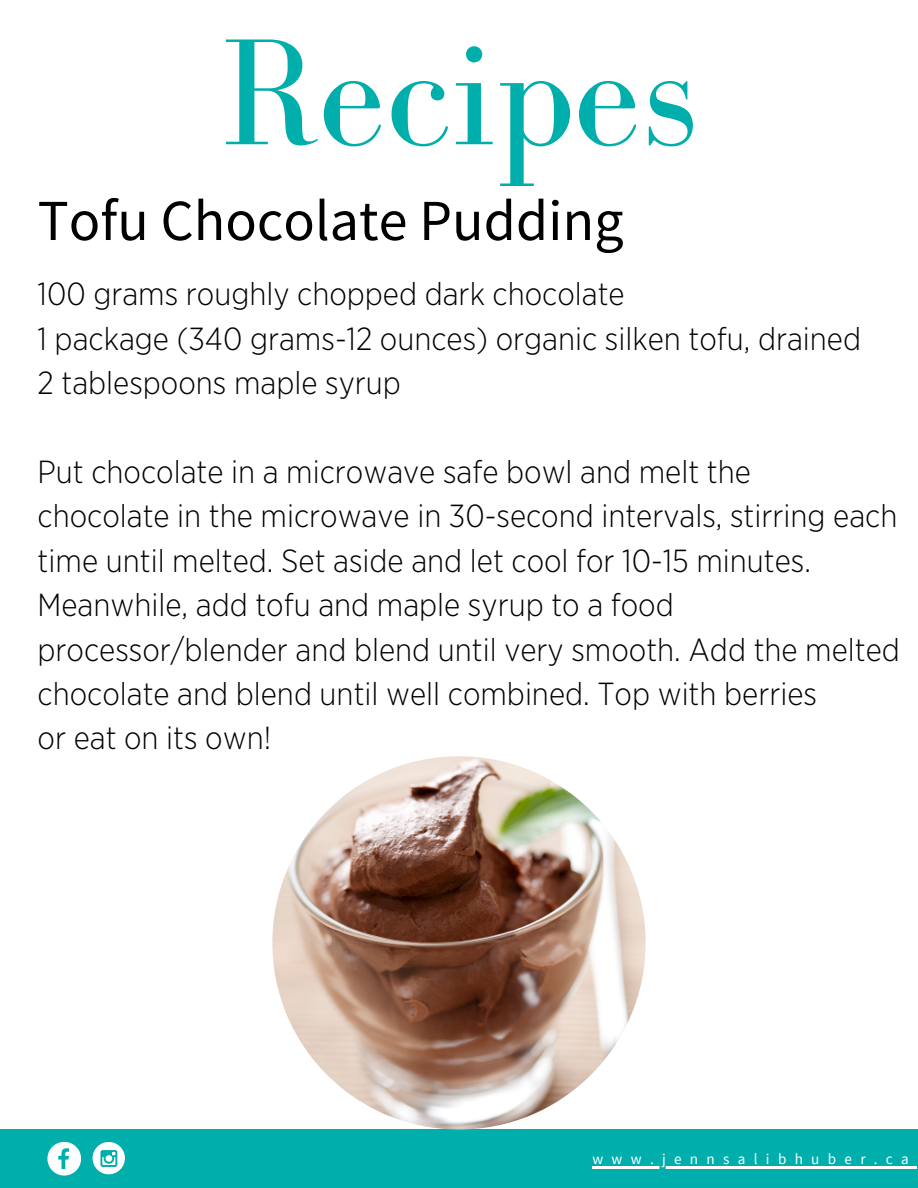
<style>
.page{position:relative;width:918px;height:1188px;background:#fff}
.page>*{position:absolute;margin:0;border:0;box-sizing:border-box;transform-origin:0 0}
.t1{font:155.85px "Bodoni FLF";color:#00aeab}
.t2{font:58.2px "Source Sans Pro";color:#000}
.t3{font:300 31.95px/44.4px "Gotham Narrow";color:#000}
.t4{font:15.15px "Source Sans Pro";letter-spacing:.55em;color:#fff}
</style>
<div class="page">
<div style="left:0;top:1130px;width:918px;height:58px;background:#00aeab"></div>
<img style="left:272px;top:756px;width:374px;height:374px;border-radius:50%">
<div style="left:93px;top:1142px;width:32px;height:32px;background:#fff;border-radius:50%"></div>
<svg style="left:100px;top:1150px;width:17px;height:17px"></svg>
<svg style="left:47px;top:1142px;width:34px;height:34px"></svg>
<hr style="left:592px;top:1166px;width:325px;height:2px;background:#fff">
<p class="t1" style="left:221px;top:8px;width:478px">Recipes</p>
<p class="t2" style="left:38px;top:183px;width:587px">Tofu Chocolate Pudding</p>
<p class="t3" style="left:38px;top:274px;width:589px">100 grams roughly chopped dark chocolate</p>
<p class="t3" style="left:38px;top:318px;width:825px">1 package (340 grams-12 ounces) organic silken tofu, drained</p>
<p class="t3" style="left:38px;top:362px;width:365px">2 tablespoons maple syrup</p>
<p class="t3" style="left:38px;top:451px;width:715px">Put chocolate in a microwave safe bowl and melt the</p>
<p class="t3" style="left:38px;top:496px;width:861px">chocolate in the microwave in 30-second intervals, stirring each time until melted. Set aside and let cool for 10-15 minutes.<br>Meanwhile, add tofu and maple syrup to a food</p>
<p class="t3" style="left:38px;top:629px;width:864px">processor/blender and blend until very smooth. Add the melted chocolate and blend until well combined. Top with berries</p>
<p class="t3" style="left:38px;top:718px;width:235px">or eat on its own!</p>
<p class="t4" style="left:592px;top:1149px;width:318px">www.jennsalibhuber.ca</p>
</div>
